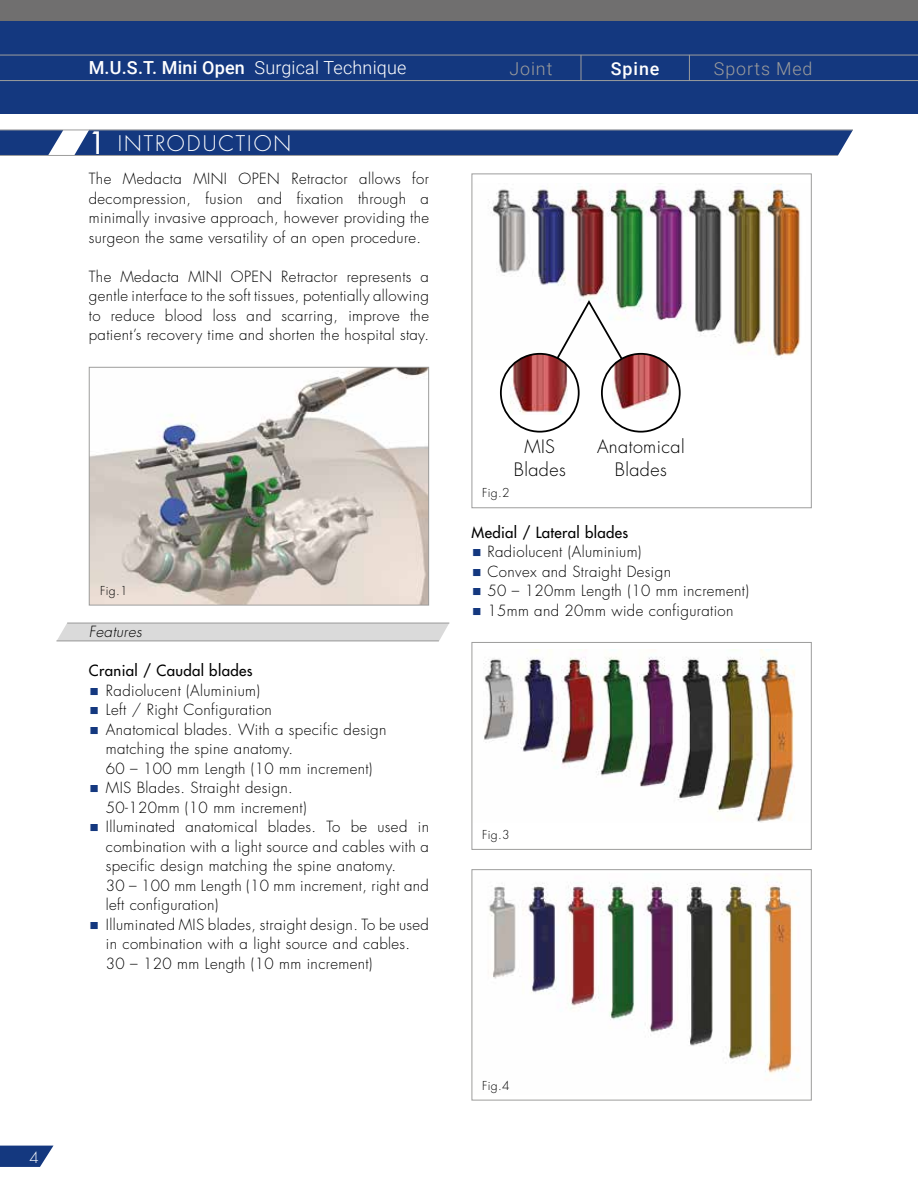
<style>
.page{position:relative;width:918px;height:1188px;background:#fff}
.page>*{position:absolute;margin:0;border:0;box-sizing:border-box;transform-origin:0 0}
.t1{font:300 21px "Futura Std";letter-spacing:.095em;color:#fff}
.t2{font:300 18px "Roboto";letter-spacing:.01em;color:#fff}
.t3{font:300 18px/23.4px "Futura Std";letter-spacing:.025em;color:#000;text-align:center}
.t4{font:300 17.85px "Roboto";letter-spacing:.05em;color:#9d9d9c}
.t5{font:500 17.85px "Roboto";letter-spacing:.05em;color:#fff}
.t6{font:300 15px/19.5px "Futura Std";letter-spacing:.025em;color:#000;text-align:justify}
.t7{font:500 15px "Futura Std";letter-spacing:.025em;color:#000}
.t8{font:italic 300 15px "Futura Std";letter-spacing:.025em;color:#000}
.t9{font:300 15px "Futura Std";color:#fff}
.t10{font:300 12px "Futura Std";letter-spacing:.025em;color:#000}
.s1{font-weight:500}
.s2{font-weight:500;font-size:30px}
</style>
<div class="page">
<svg style="left:0;top:1146px;width:54px;height:21px"></svg>
<div style="left:0;top:20px;width:918px;height:93px;background:#14387f"></div>
<div style="left:0;top:0;width:918px;height:20px;background:#706f6f"></div>
<hr style="left:0;top:55px;width:918px;height:1px;background:#9d9d9c">
<hr style="left:0;top:80px;width:918px;height:1px;background:#9d9d9c">
<svg style="left:581px;top:55px;width:1px;height:25px"></svg>
<svg style="left:689px;top:56px;width:1px;height:24px"></svg>
<svg style="left:56px;top:624px;width:393px;height:17px"></svg>
<hr style="left:67px;top:623px;width:382px;height:1px;background:#9d9d9c">
<hr style="left:56px;top:641px;width:383px;height:1px;background:#9d9d9c">
<img style="left:91px;top:369px;width:336px;height:234px">
<div style="left:89px;top:367px;width:340px;height:238px;border:1px solid #9d9d9c"></div>
<div style="left:74px;top:131px;width:779px;height:24px;background:#14387f"></div>
<svg style="left:0;top:131px;width:63px;height:24px"></svg>
<hr style="left:0;top:130px;width:853px;height:1px;background:#9d9d9c">
<hr style="left:0;top:155px;width:838px;height:1px;background:#9d9d9c">
<img style="left:489px;top:184px;width:312px;height:174px">
<svg style="left:536px;top:298px;width:108px;height:89px"></svg>
<img style="left:612px;top:354px;width:58px;height:56px">
<div style="left:601px;top:353px;width:80px;height:80px;border:2px solid #000;border-radius:50%"></div>
<img style="left:509px;top:354px;width:59px;height:61px">
<div style="left:500px;top:353px;width:80px;height:80px;border:2px solid #000;border-radius:50%"></div>
<div style="left:472px;top:174px;width:340px;height:334px;border:1px solid #9d9d9c"></div>
<img style="left:483px;top:650px;width:312px;height:172px">
<div style="left:472px;top:642px;width:340px;height:208px;border:1px solid #9d9d9c"></div>
<img style="left:488px;top:877px;width:311px;height:203px">
<div style="left:472px;top:869px;width:340px;height:231px;border:1px solid #9d9d9c"></div>
<p class="t9" style="left:29px;top:1148px;width:11px">4</p>
<p class="t2" style="left:89px;top:55px;width:319px"><span class="s1">M.U.S.T. Mini Open</span> Surgical Technique</p>
<p class="t4" style="left:509px;top:56px;width:44px">Joint</p>
<p class="t5" style="left:611px;top:56px;width:50px">Spine</p>
<p class="t4" style="left:714px;top:56px;width:100px">Sports Med</p>
<h1 class="t1" style="left:89px;top:131px;width:204px"><span class="s2">11</span>INTRODUCTION</h1>
<h1 class="t1" style="left:143px;top:132px;width:175px">INTRODUCTION</h1>
<p class="t6" style="left:89px;top:170px;width:342px">The Medacta MINI OPEN Retractor allows for decompression, fusion and fixation through a minimally invasive approach, however providing the surgeon the same versatility of an open procedure.</p>
<p class="t6" style="left:89px;top:267px;width:342px">The Medacta MINI OPEN Retractor represents a gentle interface to the soft tissues, potentially allowing to reduce blood loss and scarring, improve the patient’s recovery time and shorten the hospital stay.</p>
<p class="t10" style="left:100px;top:583px;width:29px">Fig.1</p>
<p class="t8" style="left:89px;top:623px;width:54px">Features</p>
<p class="t7" style="left:89px;top:662px;width:165px">Cranial / Caudal blades</p>
<p class="t6" style="left:106px;top:681px;width:325px;text-align:left">Radiolucent (Aluminium)<br>Left / Right Configuration<br>Anatomical blades. With a specific design matching the spine anatomy.<br>60 – 100 mm Length (10 mm increment)<br>MIS Blades. Straight design.<br>50-120mm (10 mm increment)<br>Illuminated anatomical blades. To be used in combination with a light source and cables with a specific design matching the spine anatomy.<br>30 – 100 mm Length (10 mm increment, right and left configuration)<br>Illuminated MIS blades, straight design. To be used in combination with a light source and cables.<br>30 – 120 mm Length (10 mm increment)</p>
<p class="t3" style="left:514px;top:435px;width:54px">MIS<br>Blades</p>
<p class="t10" style="left:482px;top:486px;width:29px">Fig.2</p>
<p class="t3" style="left:597px;top:435px;width:89px">Anatomical<br>Blades</p>
<p class="t7" style="left:472px;top:523px;width:158px">Medial / Lateral blades</p>
<p class="t6" style="left:487px;top:542px;width:263px;text-align:left">Radiolucent (Aluminium)<br>Convex and Straight Design<br>50 – 120mm Length (10 mm increment)<br>15mm and 20mm wide configuration</p>
<p class="t10" style="left:482px;top:827px;width:29px">Fig.3</p>
<p class="t10" style="left:482px;top:1078px;width:29px">Fig.4</p>
</div>
